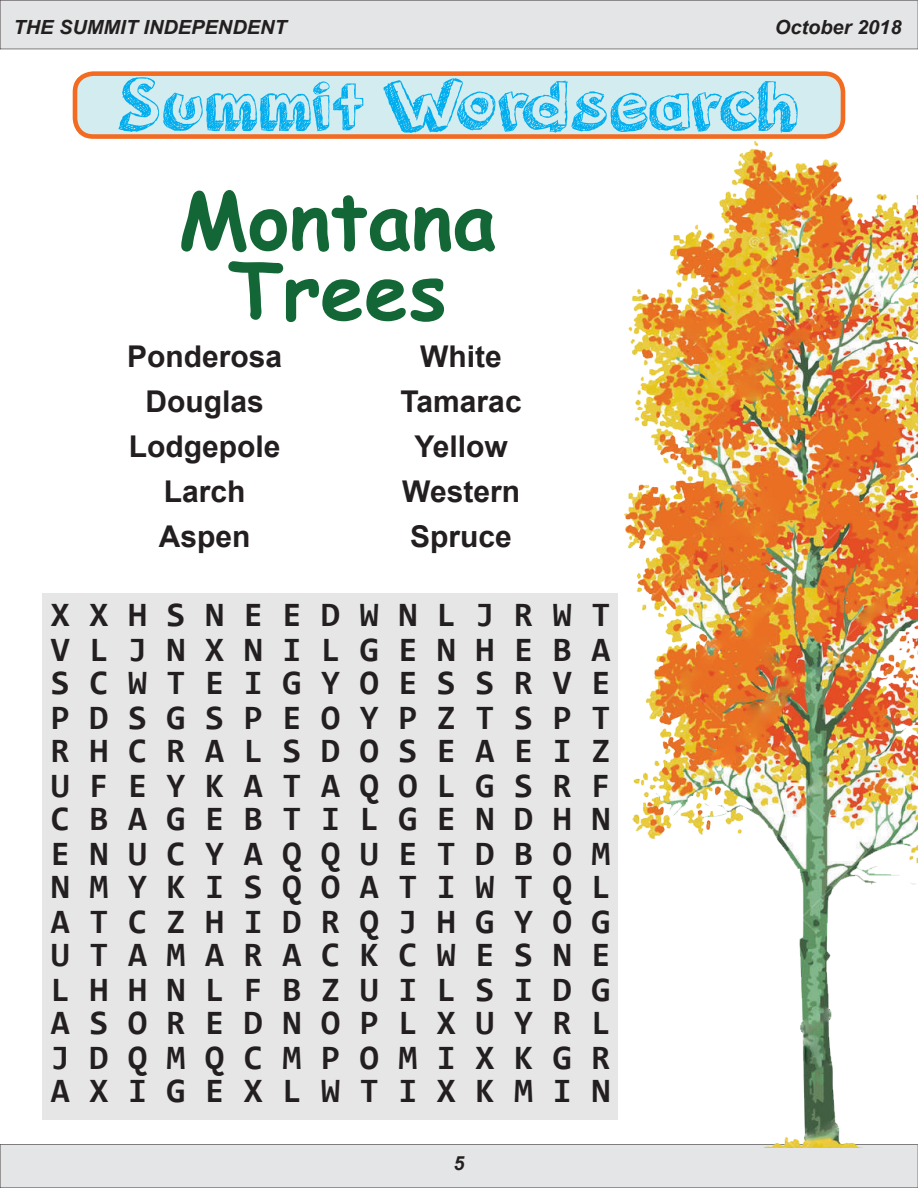
<style>
.page{position:relative;width:918px;height:1188px;background:#fff}
.page>*{position:absolute;margin:0;border:0;box-sizing:border-box;transform-origin:0 0}
.t1{font:700 78.75px/70.5px "Comic Sans MS";color:#136635;text-align:center}
.t2{font:73.5px "orangejuice";letter-spacing:.045em;color:#00aeef}
.t3{font:700 34.5px/34px "Consolas";color:#231f20;text-align:justify}
.t4{font:700 30px/45px "Arial";color:#231f20;text-align:center}
.t5{font:italic 700 19.5px "Arial";color:#231f20}
.s1{font-size:72px}
</style>
<div class="page">
<div style="left:0;top:0;width:918px;height:49px;background:#e4e5e6"></div>
<div style="left:0;top:1144px;width:918px;height:44px;background:#e4e5e6"></div>
<div style="left:43px;top:593px;width:575px;height:527px;background:#e6e6e7"></div>
<img style="left:624px;top:142px;width:294px;height:1005px">
<div style="left:75px;top:74px;width:768px;height:63px;background:#d2ecef;border-radius:18px"></div>
<div style="left:73px;top:71px;width:772px;height:68px;border:5px solid #f36a21;border-radius:18px"></div>
<p class="t5" style="left:13px;top:14px;width:275px">THE SUMMIT INDEPENDENT</p>
<p class="t5" style="left:775px;top:14px;width:128px">October 2018</p>
<h2 class="t2" style="left:119px;top:54px;width:680px">Summit Word<span class="s1">search</span></h2>
<h1 class="t1" style="left:178px;top:182px;width:319px">Montana<br>Trees</h1>
<p class="t4" style="left:127px;top:335px;width:157px">Ponderosa<br>Douglas<br>Lodgepole<br>Larch<br>Aspen</p>
<p class="t4" style="left:401px;top:335px;width:123px">White<br>Tamarac<br>Yellow<br>Western<br>Spruce</p>
<p class="t3" style="left:51px;top:598px;width:561px">X X H S N E E D W N L J R W T V L J N X N I L G E N H E B A S C W T E I G Y O E S S R V E P D S G S P E O Y P Z T S P T R H C R A L S D O S E A E I Z U F E Y K A T A Q O L G S R F C B A G E B T I L G E N D H N E N U C Y A Q Q U E T D B O M N M Y K I S Q O A T I W T Q L A T C Z H I D R Q J H G Y O G U T A M A R A C K C W E S N E L H H N L F B Z U I L S I D G A S O R E D N O P L X U Y R L J D Q M Q C M P O M I X K G R A X I G E X L W T I X K M I N</p>
<p class="t5" style="left:454px;top:1150px;width:12px">5</p>
</div>
